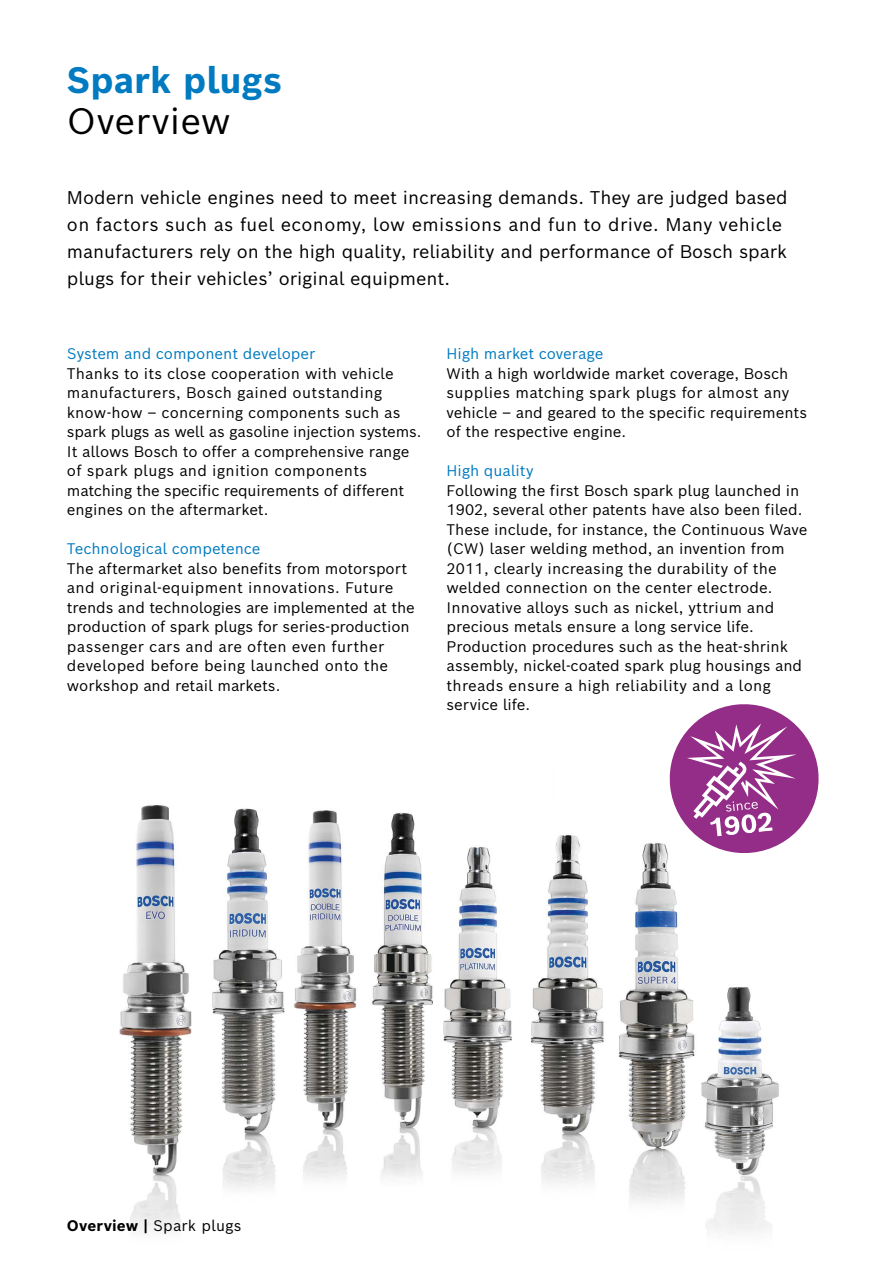
<style>
.page{position:relative;width:893px;height:1263px;background:#fff}
.page>*{position:absolute;margin:0;border:0;box-sizing:border-box;transform-origin:0 0}
.t1{font:700 36px "Bosch Sans";color:#007ac0}
.t2{font:36px "Bosch Sans";letter-spacing:.005em;color:#000}
.t3{font:18px/27px "Bosch Sans";color:#000}
.t4{font:15px/19.5px "Bosch Sans";color:#000}
.t5{font:15px "Bosch Sans";color:#007ac0}
.s1{font-weight:700}
</style>
<div class="page">
<img style="left:119px;top:805px;width:660px;height:428px">
<svg style="left:666px;top:704px;width:153px;height:153px"></svg>
<h1 class="t1" style="left:67px;top:56px;width:217px">Spark plugs</h1>
<h1 class="t2" style="left:67px;top:97px;width:165px">Overview</h1>
<p class="t3" style="left:67px;top:184px;width:722px">Modern vehicle engines need to meet increasing demands. They are judged based on factors such as fuel economy, low emissions and fun to drive. Many vehicle manufacturers rely on the high quality, reliability and performance of Bosch spark plugs for their vehicles’ original equipment.</p>
<p class="t5" style="left:67px;top:344px;width:250px">System and component developer</p>
<p class="t4" style="left:67px;top:363px;width:356px">Thanks to its close cooperation with vehicle manufacturers, Bosch gained outstanding know-how – concerning components such as spark plugs as well as gasoline injection systems.<br>It allows Bosch to offer a comprehensive range of spark plugs and ignition components matching the specific requirements of different engines on the aftermarket.</p>
<p class="t5" style="left:67px;top:539px;width:195px">Technological competence</p>
<p class="t4" style="left:67px;top:558px;width:349px">The aftermarket also benefits from motorsport and original-equipment innovations. Future trends and technologies are implemented at the production of spark plugs for series-production passenger cars and are often even further developed before being launched onto the workshop and retail markets.</p>
<p class="t5" style="left:446px;top:344px;width:159px">High market coverage</p>
<p class="t4" style="left:446px;top:363px;width:362px">With a high worldwide market coverage, Bosch supplies matching spark plugs for almost any vehicle – and geared to the specific requirements of the respective engine.</p>
<p class="t5" style="left:446px;top:461px;width:89px">High quality</p>
<p class="t4" style="left:446px;top:480px;width:362px">Following the first Bosch spark plug launched in 1902, several other patents have also been filed.<br>These include, for instance, the Continuous Wave (CW) laser welding method, an invention from 2011, clearly increasing the durability of the welded connection on the center electrode.<br>Innovative alloys such as nickel, yttrium and precious metals ensure a long service life.<br>Production procedures such as the heat-shrink assembly, nickel-coated spark plug housings and threads ensure a high reliability and a long service life.</p>
<p class="t4" style="left:67px;top:1215px;width:176px"><span class="s1">Overview |</span> Spark plugs</p>
</div>
